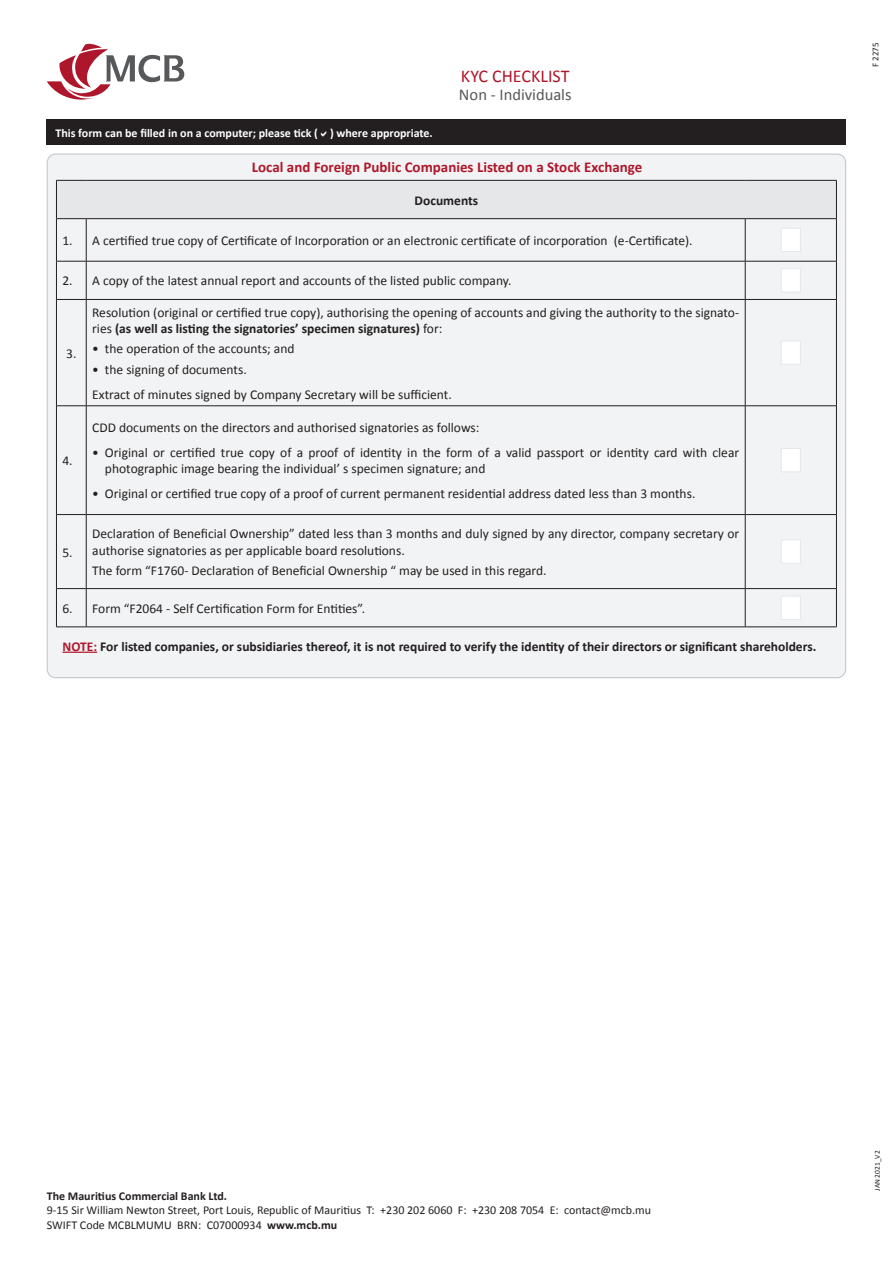
<style>
.page{position:relative;width:893px;height:1263px;background:#fff}
.page>*{position:absolute;margin:0;border:0;box-sizing:border-box;transform-origin:0 0}
.t1{font:18px "Calibri";color:#ae172b}
.t2{font:16.5px "Calibri";color:#57585a}
.t3{font:700 15px "Calibri";color:#ae172b}
.t4{font:13.5px/16.2px "Calibri";color:#231f20}
.t5{font:700 13.5px "Calibri";color:#231f20}
.t6{font:12px/14.4px "Calibri";color:#231f20}
.t7{font:700 12px "Calibri";color:#fff}
.t8{font:700 12px "Calibri";color:#231f20}
.t9{font:9px "Calibri";color:#231f20}
.t10{font:7.5px "Calibri";color:#231f20}
.s1{font-weight:700}
.s2{color:#ae172b}
</style>
<div class="page">
<div style="left:47px;top:119px;width:799px;height:26px;background:#231f20"></div>
<svg style="left:47px;top:43px;width:137px;height:57px"></svg>
<div style="left:47px;top:154px;width:799px;height:524px;background:#f2f3f4;border-radius:9px"></div>
<div style="left:56px;top:180px;width:780px;height:39px;background:#e6e7e9"></div>
<hr style="left:56px;top:180px;width:30px;height:1px;background:#231f20">
<hr style="left:56px;top:181px;width:1px;height:37px;background:#231f20">
<hr style="left:86px;top:180px;width:659px;height:1px;background:#231f20">
<hr style="left:745px;top:180px;width:92px;height:1px;background:#231f20">
<hr style="left:836px;top:181px;width:1px;height:37px;background:#231f20">
<hr style="left:56px;top:218px;width:30px;height:1px;background:#231f20">
<hr style="left:56px;top:219px;width:1px;height:42px;background:#231f20">
<hr style="left:86px;top:218px;width:659px;height:1px;background:#231f20">
<hr style="left:86px;top:219px;width:1px;height:42px;background:#231f20">
<hr style="left:745px;top:218px;width:92px;height:1px;background:#231f20">
<hr style="left:745px;top:219px;width:1px;height:42px;background:#231f20">
<hr style="left:836px;top:219px;width:1px;height:42px;background:#231f20">
<hr style="left:56px;top:261px;width:30px;height:1px;background:#231f20">
<hr style="left:56px;top:261px;width:1px;height:38px;background:#231f20">
<hr style="left:86px;top:261px;width:659px;height:1px;background:#231f20">
<hr style="left:86px;top:261px;width:1px;height:38px;background:#231f20">
<hr style="left:745px;top:261px;width:92px;height:1px;background:#231f20">
<hr style="left:745px;top:261px;width:1px;height:38px;background:#231f20">
<hr style="left:836px;top:261px;width:1px;height:38px;background:#231f20">
<hr style="left:56px;top:299px;width:30px;height:1px;background:#231f20">
<hr style="left:56px;top:300px;width:1px;height:106px;background:#231f20">
<hr style="left:86px;top:299px;width:659px;height:1px;background:#231f20">
<hr style="left:86px;top:300px;width:1px;height:106px;background:#231f20">
<hr style="left:745px;top:299px;width:92px;height:1px;background:#231f20">
<hr style="left:745px;top:300px;width:1px;height:106px;background:#231f20">
<hr style="left:836px;top:300px;width:1px;height:106px;background:#231f20">
<hr style="left:56px;top:405px;width:30px;height:1px;background:#231f20">
<hr style="left:56px;top:406px;width:1px;height:108px;background:#231f20">
<hr style="left:86px;top:405px;width:659px;height:1px;background:#231f20">
<hr style="left:86px;top:406px;width:1px;height:108px;background:#231f20">
<hr style="left:745px;top:405px;width:92px;height:1px;background:#231f20">
<hr style="left:745px;top:406px;width:1px;height:108px;background:#231f20">
<hr style="left:836px;top:406px;width:1px;height:108px;background:#231f20">
<hr style="left:56px;top:514px;width:30px;height:1px;background:#231f20">
<hr style="left:56px;top:515px;width:1px;height:73px;background:#231f20">
<hr style="left:86px;top:514px;width:659px;height:1px;background:#231f20">
<hr style="left:86px;top:515px;width:1px;height:73px;background:#231f20">
<hr style="left:745px;top:514px;width:92px;height:1px;background:#231f20">
<hr style="left:745px;top:515px;width:1px;height:73px;background:#231f20">
<hr style="left:836px;top:515px;width:1px;height:73px;background:#231f20">
<hr style="left:56px;top:588px;width:30px;height:1px;background:#231f20">
<hr style="left:56px;top:589px;width:1px;height:38px;background:#231f20">
<hr style="left:86px;top:588px;width:659px;height:1px;background:#231f20">
<hr style="left:86px;top:589px;width:1px;height:38px;background:#231f20">
<hr style="left:745px;top:588px;width:92px;height:1px;background:#231f20">
<hr style="left:745px;top:589px;width:1px;height:38px;background:#231f20">
<hr style="left:836px;top:589px;width:1px;height:38px;background:#231f20">
<hr style="left:56px;top:627px;width:30px;height:1px;background:#231f20">
<hr style="left:86px;top:627px;width:659px;height:1px;background:#231f20">
<hr style="left:745px;top:627px;width:92px;height:1px;background:#231f20">
<div style="left:781px;top:228px;width:19px;height:24px;background:#fff;border:1px solid #e6e7e9"></div>
<div style="left:781px;top:269px;width:19px;height:23px;background:#fff;border:1px solid #e6e7e9"></div>
<div style="left:781px;top:341px;width:19px;height:23px;background:#fff;border:1px solid #e6e7e9"></div>
<div style="left:781px;top:448px;width:19px;height:24px;background:#fff;border:1px solid #e6e7e9"></div>
<div style="left:781px;top:540px;width:19px;height:23px;background:#fff;border:1px solid #e6e7e9"></div>
<div style="left:781px;top:596px;width:19px;height:23px;background:#fff;border:1px solid #e6e7e9"></div>
<hr style="left:62px;top:652px;width:35px;height:1px;background:#ae172b">
<h1 class="t1" style="left:461px;top:64px;width:110px">KYC CHECKLIST</h1>
<p class="t2" style="left:459px;top:84px;width:114px">Non - Individuals</p>
<p class="t7" style="left:55px;top:125px;width:379px">This form can be filled in on a computer; please tick ( ) where appropriate.</p>
<p class="t3" style="left:252px;top:158px;width:392px">Local and Foreign Public Companies Listed on a Stock Exchange</p>
<p class="t5" style="left:415px;top:192px;width:65px">Documents</p>
<p class="t4" style="left:62px;top:232px;width:12px">1.</p>
<p class="t4" style="left:92px;top:232px;width:602px">A certified true copy of Certificate of Incorporation or an electronic certificate of incorporation (e-Certificate).</p>
<p class="t4" style="left:62px;top:272px;width:12px">2.</p>
<p class="t4" style="left:92px;top:272px;width:421px">A copy of the latest annual report and accounts of the listed public company.</p>
<p class="t4" style="left:66px;top:344px;width:12px">3.</p>
<p class="t4" style="left:62px;top:452px;width:12px">4.</p>
<p class="t4" style="left:62px;top:543px;width:12px">5.</p>
<p class="t4" style="left:92px;top:304px;width:648px">Resolution (original or certified true copy), authorising the opening of accounts and giving the authority to the signato&shy;ries <span class="s1">(as well as listing the signatories’ specimen signatures)</span> for:</p>
<p class="t4" style="left:92px;top:340px;width:204px">• the operation of the accounts; and</p>
<p class="t4" style="left:92px;top:361px;width:156px">• the signing of documents.</p>
<p class="t4" style="left:92px;top:385px;width:361px">Extract of minutes signed by Company Secretary will be sufficient.</p>
<p class="t4" style="left:92px;top:419px;width:389px">CDD documents on the directors and authorised signatories as follows:</p>
<p class="t4" style="left:105px;top:444px;width:636px;text-indent:-13px">• Original or certified true copy of a proof of identity in the form of a valid passport or identity card with clear photographic image bearing the individual’ s specimen signature; and</p>
<p class="t4" style="left:92px;top:485px;width:605px">• Original or certified true copy of a proof of current permanent residential address dated less than 3 months.</p>
<p class="t4" style="left:92px;top:525px;width:648px">Declaration of Beneficial Ownership” dated less than 3 months and duly signed by any director, company secretary or authorise signatories as per applicable board resolutions.</p>
<p class="t4" style="left:92px;top:562px;width:456px">The form “F1760- Declaration of Beneficial Ownership “ may be used in this regard.</p>
<p class="t4" style="left:62px;top:600px;width:12px">6.</p>
<p class="t4" style="left:92px;top:600px;width:275px">Form “F2064 - Self Certification Form for Entities”.</p>
<p class="t5" style="left:62px;top:638px;width:755px"><span class="s2">NOTE:</span> For listed companies, or subsidiaries thereof, it is not required to verify the identity of their directors or significant shareholders.</p>
<p class="t9" style="left:870px;top:67px;width:26px;rotate:-90deg">F 2275</p>
<p class="t8" style="left:47px;top:1188px;width:182px">The Mauritius Commercial Bank Ltd.</p>
<p class="t6" style="left:47px;top:1202px;width:606px">9-15 Sir William Newton Street, Port Louis, Republic of Mauritius T: +230 202 6060 F: +230 208 7054 E: contact@mcb.mu<br>SWIFT Code MCBLMUMU BRN: C07000934 <span class="s1">www.mcb.mu</span></p>
<p class="t10" style="left:873px;top:1191px;width:42px;rotate:-90deg">JAN 2021_V2</p>
</div>
